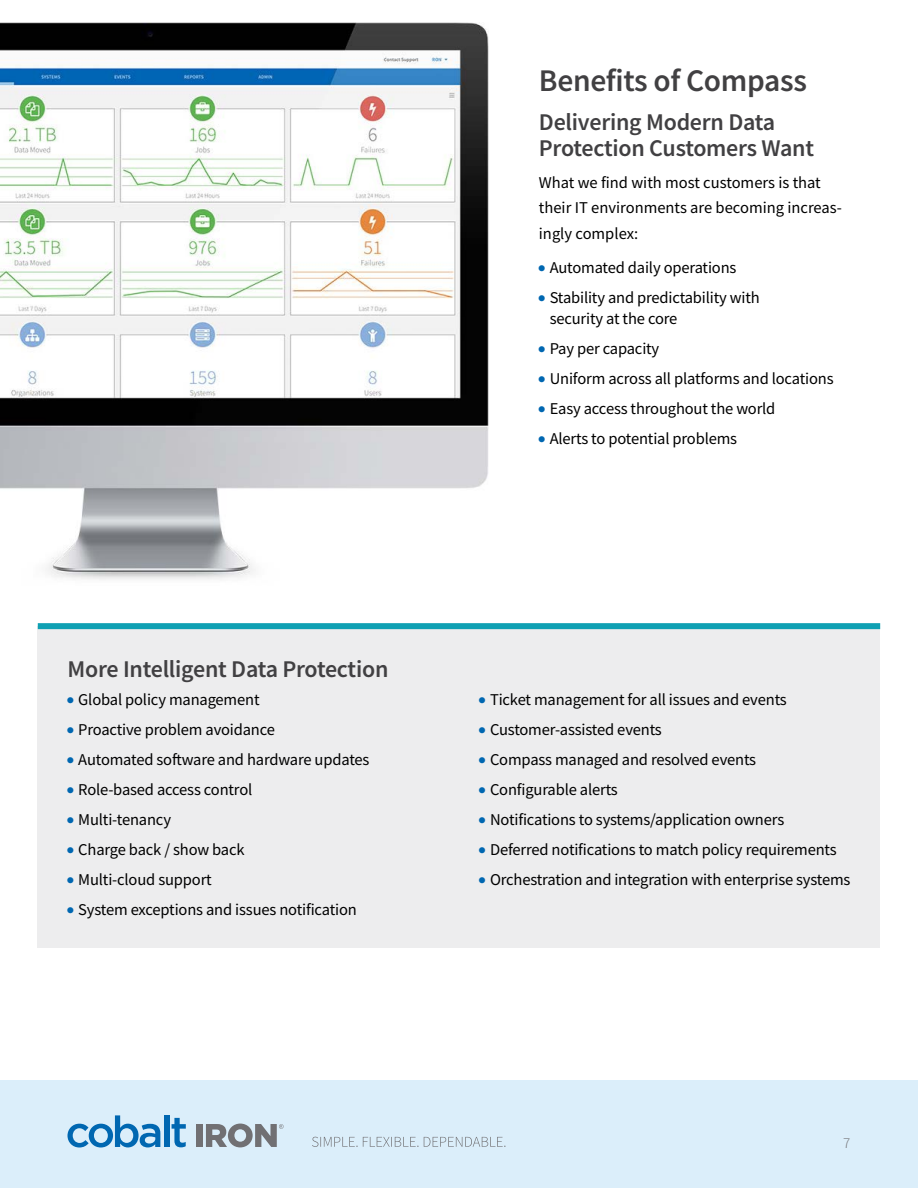
<style>
.page{position:relative;width:918px;height:1188px;background:#fff}
.page>*{position:absolute;margin:0;border:0;box-sizing:border-box;transform-origin:0 0}
.t1{font:600 31.5px "Source Sans Pro";letter-spacing:-.01em;color:#414042}
.t2{font:600 24px/25.5px "Source Sans Pro";letter-spacing:-.01em;color:#414042}
.t3{font:16.5px/29.8px "Source Sans Pro";letter-spacing:-.01em;color:#000}
.t4{font:300 15px "Source Sans Pro";color:#717073}
</style>
<div class="page">
<div style="left:0;top:1080px;width:918px;height:108px;background:#dbeefa"></div>
<svg style="left:312px;top:1137px;width:194px;height:10px"></svg>
<svg style="left:68px;top:1115px;width:92px;height:33px"></svg>
<div style="left:164px;top:1115px;width:5px;height:32px;background:#0067b1"></div>
<svg style="left:172px;top:1118px;width:14px;height:29px"></svg>
<div style="left:196px;top:1124px;width:7px;height:23px;background:#717073"></div>
<svg style="left:206px;top:1124px;width:77px;height:23px"></svg>
<img style="left:0;top:22px;width:488px;height:558px">
<div style="left:38px;top:627px;width:842px;height:321px;background:#ededee"></div>
<div style="left:38px;top:623px;width:842px;height:6px;background:#0fa0b3"></div>
<h1 class="t1" style="left:539px;top:60px;width:270px">Benefits of Compass</h1>
<h2 class="t2" style="left:539px;top:109px;width:277px">Delivering Modern Data<br>Protection Customers Want</h2>
<p class="t3" style="left:539px;top:170px;width:305px;line-height:25.5px">What we find with most customers is that their IT environments are becoming increas&shy;ingly complex:</p>
<p class="t3" style="left:550px;top:253px;width:212px">Automated daily operations<br>Stability and predictability with</p>
<p class="t3" style="left:550px;top:304px;width:285px">security at the core<br>Pay per capacity<br>Uniform across all platforms and locations<br>Easy access throughout the world<br>Alerts to potential problems</p>
<h2 class="t2" style="left:68px;top:656px;width:322px">More Intelligent Data Protection</h2>
<p class="t3" style="left:78px;top:685px;width:293px">Global policy management<br>Proactive problem avoidance<br>Automated software and hardware updates<br>Role-based access control<br>Multi-tenancy<br>Charge back / show back<br>Multi-cloud support<br>System exceptions and issues notification</p>
<p class="t3" style="left:490px;top:685px;width:362px">Ticket management for all issues and events Customer-assisted events<br>Compass managed and resolved events<br>Configurable alerts<br>Notifications to systems/application owners<br>Deferred notifications to match policy requirements Orchestration and integration with enterprise systems</p>
<p class="t4" style="left:843px;top:1133px;width:9px">7</p>
</div>
